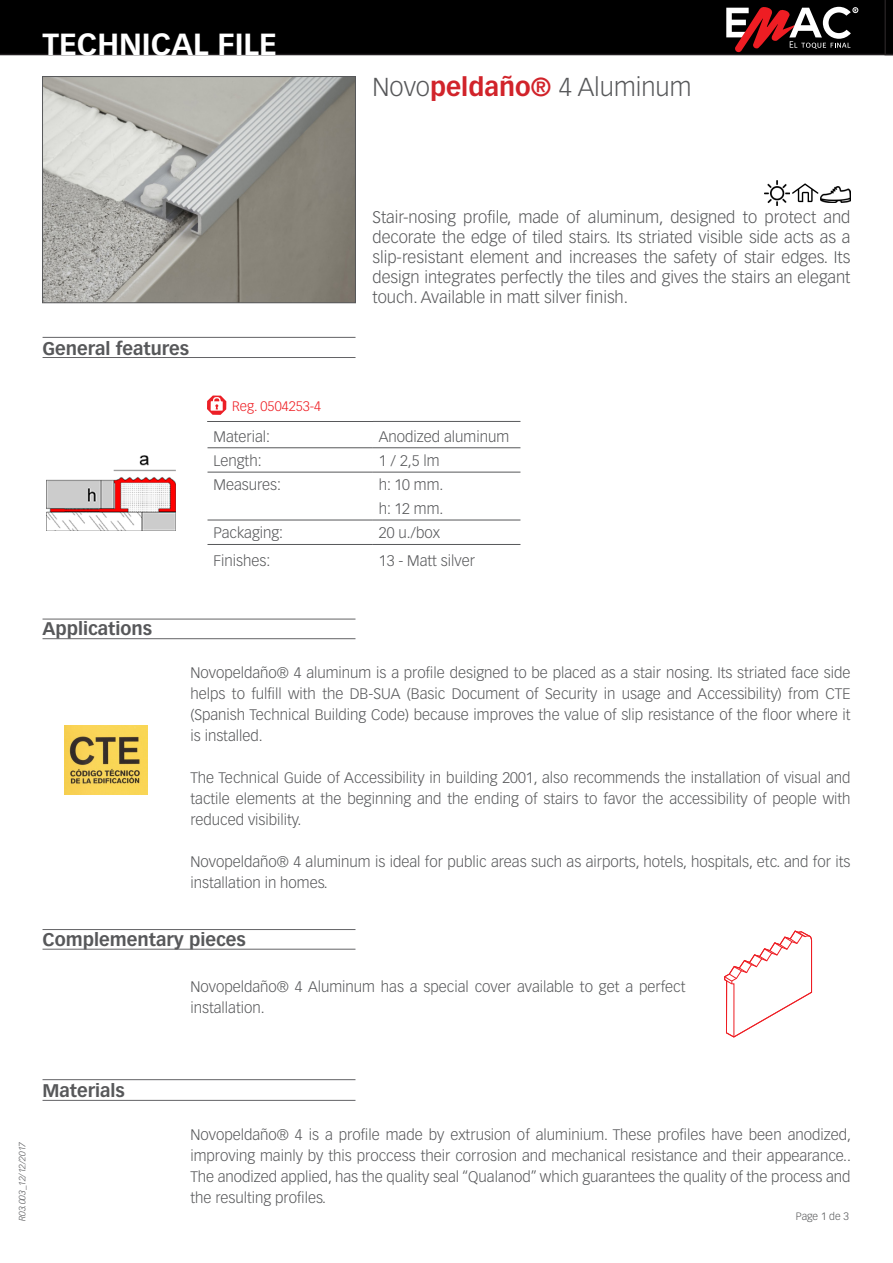
<style>
.page{position:relative;width:893px;height:1263px;background:#fff}
.page>*{position:absolute;margin:0;border:0;box-sizing:border-box;transform-origin:0 0}
.t1{font:700 30px "Vectora LT Std";color:#fff}
.t2{font:300 25.5px "Vectora LT Std";color:#57585a}
.t3{font:700 18px "Vectora LT Std";color:#57585a}
.t4{font:300 16.5px/19.8px "Vectora LT Std";color:#57585a;text-align:justify}
.Párrafo_14{font:300 15px/21px "Vectora LT Std";color:#57585a;text-align:justify}
.Párrafo_14-2{font:300 13.5px "Vectora LT Std";color:#ee1d23}
.t5{font:300 10.5px "Vectora LT Std";color:#57585a}
.t6{font:italic 300 9px "Vectora LT Std";color:#57585a}
.s1{font-weight:700;color:#d1232a}
</style>
<div class="page">
<div style="left:0;top:0;width:884px;height:55px;background:#000"></div>
<svg style="left:884px;top:0;width:9px;height:55px"></svg>
<svg style="left:726px;top:7px;width:132px;height:45px"></svg>
<svg style="left:792px;top:183px;width:27px;height:19px"></svg>
<hr style="left:43px;top:337px;width:313px;height:1px;background:#636366">
<hr style="left:43px;top:357px;width:313px;height:1px;background:#636366">
<hr style="left:43px;top:1079px;width:312px;height:1px;background:#636366">
<hr style="left:43px;top:1100px;width:312px;height:1px;background:#636366">
<img style="left:764px;top:181px;width:25px;height:24px">
<img style="left:821px;top:187px;width:29px;height:15px">
<img style="left:44px;top:78px;width:310px;height:223px">
<div style="left:42px;top:76px;width:314px;height:227px;border:1px solid #57585a"></div>
<hr style="left:207px;top:447px;width:166px;height:1px;background:#57585a">
<hr style="left:207px;top:544px;width:166px;height:1px;background:#57585a">
<hr style="left:373px;top:447px;width:147px;height:1px;background:#57585a">
<hr style="left:373px;top:472px;width:147px;height:1px;background:#57585a">
<hr style="left:373px;top:520px;width:147px;height:1px;background:#57585a">
<hr style="left:207px;top:472px;width:166px;height:1px;background:#57585a">
<hr style="left:207px;top:520px;width:166px;height:1px;background:#57585a">
<hr style="left:373px;top:544px;width:147px;height:1px;background:#57585a">
<svg style="left:208px;top:421px;width:165px;height:1px"></svg>
<hr style="left:373px;top:421px;width:147px;height:1px;background:#57585a">
<hr style="left:43px;top:619px;width:312px;height:1px;background:#636366">
<hr style="left:43px;top:638px;width:312px;height:1px;background:#636366">
<img style="left:65px;top:725px;width:83px;height:70px">
<hr style="left:43px;top:929px;width:312px;height:1px;background:#636366">
<hr style="left:43px;top:949px;width:312px;height:1px;background:#636366">
<svg style="left:724px;top:930px;width:88px;height:108px"></svg>
<img style="left:47px;top:455px;width:129px;height:75px">
<svg style="left:207px;top:395px;width:19px;height:20px"></svg>
<h1 class="t1" style="left:43px;top:28px;width:164px">FICHA TÉC-</h1>
<h1 class="t1" style="left:43px;top:26px;width:236px">TECHNICAL FILE</h1>
<p class="t2" style="left:372px;top:72px;width:320px">Novo<span class="s1">peldaño®</span> 4 Aluminum</p>
<p class="t3" style="left:43px;top:337px;width:148px">General features</p>
<p class="t3" style="left:43px;top:618px;width:111px">Applications</p>
<p class="Párrafo_14-2" style="left:232px;top:398px;width:91px">Reg. 0504253-4</p>
<p class="t4" style="left:372px;top:208px;width:479px">Stair-nosing profile, made of aluminum, designed to protect and decorate the edge of tiled stairs. Its striated visible side acts as a slip-resistant element and increases the safety of stair edges. Its design integrates perfectly the tiles and gives the stairs an elegant touch. Available in matt silver finish.</p>
<p class="Párrafo_14" style="left:213px;top:426px;width:58px">Material:</p>
<p class="Párrafo_14" style="left:379px;top:426px;width:132px">Anodized aluminum</p>
<p class="Párrafo_14" style="left:213px;top:450px;width:50px">Length:</p>
<p class="Párrafo_14" style="left:379px;top:450px;width:62px">1 / 2,5 lm</p>
<p class="Párrafo_14" style="left:213px;top:474px;width:69px">Measures:</p>
<p class="Párrafo_14" style="left:379px;top:474px;width:66px">h: 10 mm.</p>
<p class="Párrafo_14" style="left:379px;top:498px;width:66px">h: 12 mm.</p>
<p class="Párrafo_14" style="left:213px;top:523px;width:71px">Packaging:</p>
<p class="Párrafo_14" style="left:379px;top:523px;width:63px">20 u./box</p>
<p class="Párrafo_14" style="left:213px;top:550px;width:58px">Finishes:</p>
<p class="Párrafo_14" style="left:379px;top:550px;width:98px">13 - Matt silver</p>
<p class="Párrafo_14" style="left:190px;top:662px;width:661px">Novopeldaño® 4 aluminum is a profile designed to be placed as a stair nosing. Its striated face side helps to fulfill with the DB-SUA (Basic Document of Security in usage and Accessibility) from CTE (Spanish Technical Building Code) because improves the value of slip resistance of the floor where it is installed.</p>
<p class="Párrafo_14" style="left:190px;top:767px;width:661px">The Technical Guide of Accessibility in building 2001, also recommends the installation of visual and tactile elements at the beginning and the ending of stairs to favor the accessibility of people with reduced visibility.</p>
<p class="Párrafo_14" style="left:190px;top:851px;width:661px">Novopeldaño® 4 aluminum is ideal for public areas such as airports, hotels, hospitals, etc. and for its installation in homes.</p>
<p class="t3" style="left:43px;top:928px;width:205px">Complementary pieces</p>
<p class="Párrafo_14" style="left:190px;top:977px;width:496px">Novopeldaño® 4 Aluminum has a special cover available to get a perfect installation.</p>
<p class="t3" style="left:43px;top:1080px;width:84px">Materials</p>
<p class="t6" style="left:17px;top:1221px;width:81px;rotate:-90deg">R03.003_12/12/2017</p>
<p class="Párrafo_14" style="left:190px;top:1125px;width:662px">Novopeldaño® 4 is a profile made by extrusion of aluminium. These profiles have been anodized, improving mainly by this proccess their corrosion and mechanical resistance and their appearance..<br>The anodized applied, has the quality seal “Qualanod” which guarantees the quality of the process and the resulting profiles.</p>
<p class="t5" style="left:796px;top:1211px;width:54px">Page 1 de 3</p>
</div>
